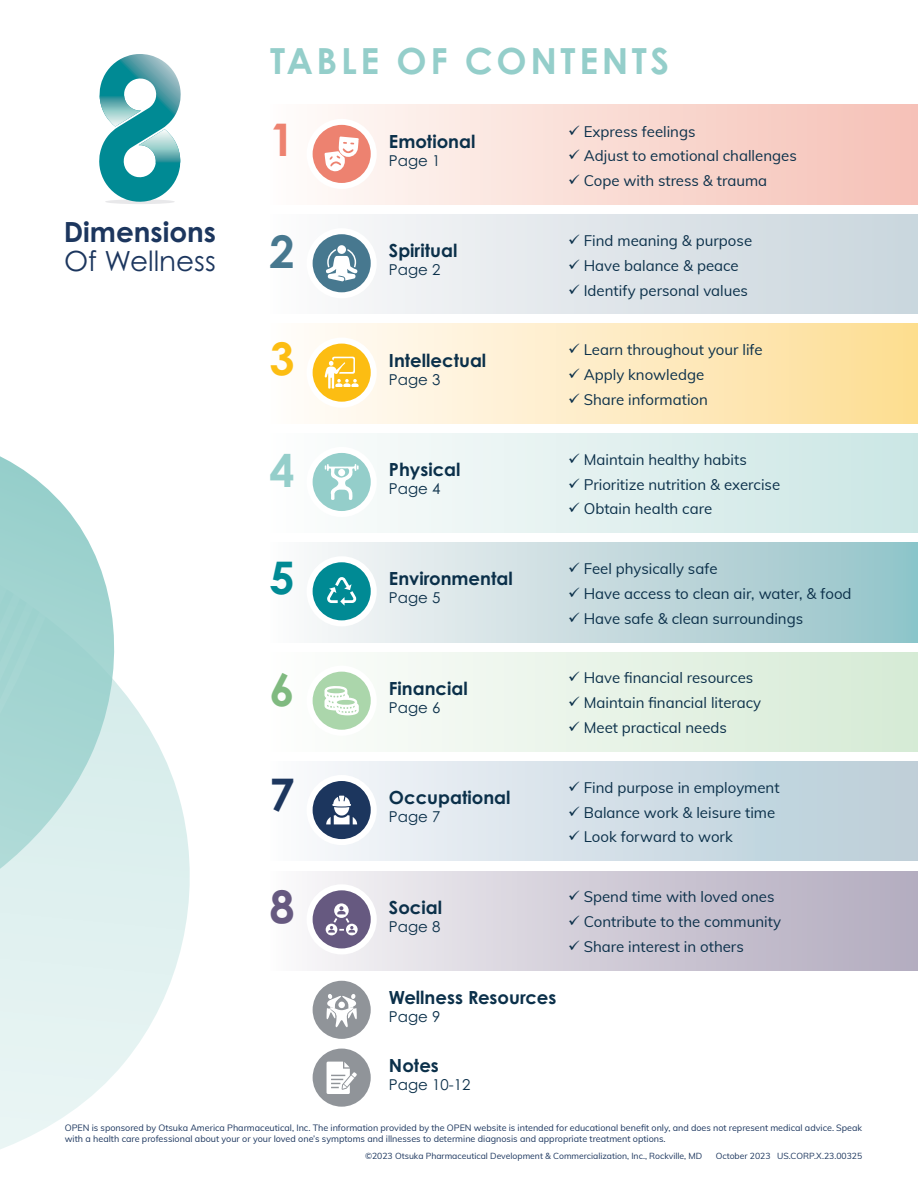
<style>
.page{position:relative;width:918px;height:1188px;background:#fff}
.page>*{position:absolute;margin:0;border:0;box-sizing:border-box;transform-origin:0 0}
.t1{font:700 45px "Century Gothic Pro";color:#1c365e}
.t2{font:700 45px "Century Gothic Pro";color:#665980}
.t3{font:700 45px "Century Gothic Pro";color:#008a94}
.t4{font:700 45px "Century Gothic Pro";color:#80ba80}
.t5{font:700 45px "Century Gothic Pro";color:#fcbd12}
.t6{font:700 45px "Century Gothic Pro";color:#94ceca}
.t7{font:700 45px "Century Gothic Pro";color:#ed8270}
.t8{font:700 45px "Century Gothic Pro";color:#47788f}
.t9{font:700 36px "Century Gothic Pro";letter-spacing:.1em;color:#94ceca}
.t10{font:700 27.75px "Century Gothic Pro";color:#1c365e}
.t11{font:27.75px "Century Gothic Pro";color:#1c365e}
.t12{font:700 18.15px "Century Gothic Pro";color:#0b304a}
.t13{font:15px "Muli";color:#0b304a}
.t14{font:15px "Century Gothic Pro";color:#0b304a}
.t15{font:9px/10.8px "Muli";color:#1c365e}
.t16{font:8.7px "Muli";color:#1c365e}
</style>
<div class="page">
<svg style="left:107px;top:202px;width:83px;height:856px"></svg>
<svg style="left:0;top:247px;width:128px;height:902px"></svg>
<div style="left:105px;top:199px;width:70px;height:5px;background:#e8e8ea;border-radius:50%"></div>
<svg style="left:99px;top:54px;width:82px;height:148px"></svg>
<svg style="left:310px;top:978px;width:64px;height:64px;background:#a1a4a8"></svg>
<div style="left:307px;top:975px;width:70px;height:70px;border:6px solid #fff;border-radius:50%"></div>
<svg style="left:327px;top:994px;width:30px;height:34px"></svg>
<svg style="left:310px;top:1046px;width:64px;height:64px;background:#a1a4a9"></svg>
<div style="left:307px;top:1043px;width:70px;height:70px;border:6px solid #fff;border-radius:50%"></div>
<svg style="left:327px;top:1062px;width:30px;height:32px"></svg>
<div style="left:270px;top:762px;width:648px;height:99px;background:linear-gradient(to right,#f8f9fc,#b6ccd7)"></div>
<svg style="left:310px;top:778px;width:64px;height:64px;background:#3d5375"></svg>
<div style="left:307px;top:775px;width:70px;height:70px;border:6px solid #fff;border-radius:50%"></div>
<svg style="left:326px;top:796px;width:31px;height:28px"></svg>
<div style="left:270px;top:871px;width:648px;height:99px;background:linear-gradient(to right,#f8f7f8,#b0a9bc)"></div>
<svg style="left:310px;top:887px;width:64px;height:64px;background:#7d7293"></svg>
<div style="left:307px;top:884px;width:70px;height:70px;border:6px solid #fff;border-radius:50%"></div>
<svg style="left:326px;top:903px;width:32px;height:32px"></svg>
<div style="left:270px;top:543px;width:648px;height:99px;background:linear-gradient(to right,#fdf9fa,#94c2c8)"></div>
<svg style="left:310px;top:559px;width:64px;height:64px;background:#259aa3"></svg>
<div style="left:307px;top:556px;width:70px;height:70px;border:6px solid #fff;border-radius:50%"></div>
<svg style="left:326px;top:576px;width:31px;height:30px"></svg>
<div style="left:270px;top:652px;width:648px;height:100px;background:linear-gradient(to right,#fdfefd,#d5ead5)"></div>
<svg style="left:310px;top:669px;width:64px;height:64px;background:#b7dcb7"></svg>
<div style="left:307px;top:666px;width:70px;height:70px;border:6px solid #fff;border-radius:50%"></div>
<svg style="left:324px;top:686px;width:35px;height:29px"></svg>
<div style="left:270px;top:324px;width:648px;height:99px;background:linear-gradient(to right,#fffdfd,#fddd93)"></div>
<svg style="left:310px;top:341px;width:64px;height:64px;background:#fcc738"></svg>
<div style="left:307px;top:338px;width:70px;height:70px;border:6px solid #fff;border-radius:50%"></div>
<svg style="left:325px;top:357px;width:34px;height:32px"></svg>
<div style="left:270px;top:433px;width:648px;height:100px;background:linear-gradient(to right,#fdfdfd,#cae6e4)"></div>
<svg style="left:310px;top:450px;width:64px;height:64px;fill:#94ceca"></svg>
<div style="left:307px;top:447px;width:70px;height:70px;border:6px solid #fff;border-radius:50%"></div>
<svg style="left:324px;top:464px;width:35px;height:36px"></svg>
<div style="left:338px;top:469px;width:7px;height:7px;background:#fff;border-radius:50%"></div>
<div style="left:270px;top:105px;width:648px;height:99px;background:linear-gradient(to right,#fefcfa,#f5c0b5)"></div>
<svg style="left:310px;top:122px;width:64px;height:64px;fill:#ed8270"></svg>
<div style="left:307px;top:119px;width:70px;height:70px;border:6px solid #fff;border-radius:50%"></div>
<svg style="left:324px;top:136px;width:36px;height:36px"></svg>
<div style="left:270px;top:214px;width:648px;height:100px;background:linear-gradient(to right,#fbfafb,#c8d5dc)"></div>
<svg style="left:310px;top:231px;width:64px;height:64px;background:#658ea1"></svg>
<div style="left:307px;top:228px;width:70px;height:70px;border:6px solid #fff;border-radius:50%"></div>
<svg style="left:326px;top:245px;width:32px;height:37px"></svg>
<h2 class="t9" style="left:270px;top:38px;width:401px">TABLE OF CONTENTS</h2>
<h3 class="t10" style="left:64px;top:215px;width:154px">Dimensions</h3>
<h3 class="t11" style="left:64px;top:244px;width:153px">Of Wellness</h3>
<h1 class="t7" style="left:269px;top:111px;width:27px">1</h1>
<p class="t12" style="left:389px;top:130px;width:88px">Emotional</p>
<p class="t14" style="left:389px;top:152px;width:53px">Page 1</p>
<h1 class="t8" style="left:269px;top:223px;width:27px">2</h1>
<p class="t12" style="left:389px;top:240px;width:70px">Spiritual</p>
<p class="t14" style="left:389px;top:261px;width:53px">Page 2</p>
<h1 class="t5" style="left:269px;top:330px;width:27px">3</h1>
<p class="t12" style="left:389px;top:349px;width:99px">Intellectual</p>
<p class="t14" style="left:389px;top:370px;width:53px">Page 3</p>
<p class="t13" style="left:568px;top:120px;width:129px">✓ Express feelings</p>
<p class="t13" style="left:568px;top:145px;width:230px">✓ Adjust to emotional challenges</p>
<p class="t13" style="left:568px;top:170px;width:201px">✓ Cope with stress &amp; trauma</p>
<p class="t13" style="left:568px;top:230px;width:186px">✓ Find meaning &amp; purpose</p>
<p class="t13" style="left:568px;top:254px;width:172px">✓ Have balance &amp; peace</p>
<p class="t13" style="left:568px;top:279px;width:181px">✓ Identify personal values</p>
<p class="t13" style="left:568px;top:339px;width:196px">✓ Learn throughout your life</p>
<p class="t13" style="left:568px;top:364px;width:138px">✓ Apply knowledge</p>
<p class="t13" style="left:568px;top:389px;width:141px">✓ Share information</p>
<h1 class="t6" style="left:269px;top:442px;width:27px">4</h1>
<p class="t12" style="left:389px;top:458px;width:73px">Physical</p>
<p class="t14" style="left:389px;top:480px;width:53px">Page 4</p>
<p class="t13" style="left:568px;top:448px;width:180px">✓ Maintain healthy habits</p>
<p class="t13" style="left:568px;top:473px;width:214px">✓ Prioritize nutrition &amp; exercise</p>
<p class="t13" style="left:568px;top:498px;width:146px">✓ Obtain health care</p>
<h1 class="t3" style="left:269px;top:550px;width:27px">5</h1>
<p class="t12" style="left:389px;top:568px;width:125px">Environmental</p>
<p class="t14" style="left:389px;top:589px;width:53px">Page 5</p>
<h1 class="t4" style="left:269px;top:662px;width:27px">6</h1>
<p class="t12" style="left:389px;top:677px;width:80px">Financial</p>
<p class="t14" style="left:389px;top:698px;width:53px">Page 6</p>
<h1 class="t1" style="left:269px;top:766px;width:27px">7</h1>
<p class="t12" style="left:389px;top:786px;width:123px">Occupational</p>
<p class="t14" style="left:389px;top:808px;width:53px">Page 7</p>
<p class="t13" style="left:568px;top:558px;width:151px">✓ Feel physically safe</p>
<p class="t13" style="left:568px;top:583px;width:285px">✓ Have access to clean air, water, &amp; food</p>
<p class="t13" style="left:568px;top:607px;width:237px">✓ Have safe &amp; clean surroundings</p>
<p class="t13" style="left:568px;top:667px;width:187px">✓ Have financial resources</p>
<p class="t13" style="left:568px;top:692px;width:195px">✓ Maintain financial literacy</p>
<p class="t13" style="left:568px;top:717px;width:160px">✓ Meet practical needs</p>
<p class="t13" style="left:568px;top:777px;width:213px">✓ Find purpose in employment</p>
<p class="t13" style="left:568px;top:801px;width:209px">✓ Balance work &amp; leisure time</p>
<p class="t13" style="left:568px;top:826px;width:166px">✓ Look forward to work</p>
<h1 class="t2" style="left:269px;top:879px;width:27px">8</h1>
<p class="t12" style="left:389px;top:896px;width:55px">Social</p>
<p class="t14" style="left:389px;top:917px;width:53px">Page 8</p>
<p class="t13" style="left:568px;top:886px;width:208px">✓ Spend time with loved ones</p>
<p class="t13" style="left:568px;top:911px;width:214px">✓ Contribute to the community</p>
<p class="t13" style="left:568px;top:935px;width:177px">✓ Share interest in others</p>
<p class="t12" style="left:389px;top:986px;width:169px">Wellness Resources</p>
<p class="t14" style="left:389px;top:1007px;width:53px">Page 9</p>
<p class="t12" style="left:389px;top:1054px;width:51px">Notes</p>
<p class="t14" style="left:389px;top:1075px;width:83px">Page 10-12</p>
<p class="t15" style="left:65px;top:1122px;width:799px">OPEN is sponsored by Otsuka America Pharmaceutical, Inc. The information provided by the OPEN website is intended for educational benefit only, and does not represent medical advice. Speak with a health care professional about your or your loved one’s symptoms and illnesses to determine diagnosis and appropriate treatment options.</p>
<p class="t16" style="left:365px;top:1150px;width:339px">©2023 Otsuka Pharmaceutical Development &amp; Commercialization, Inc., Rockville, MD</p>
<p class="t16" style="left:716px;top:1150px;width:148px">October 2023 US.CORP.X.23.00325</p>
</div>
